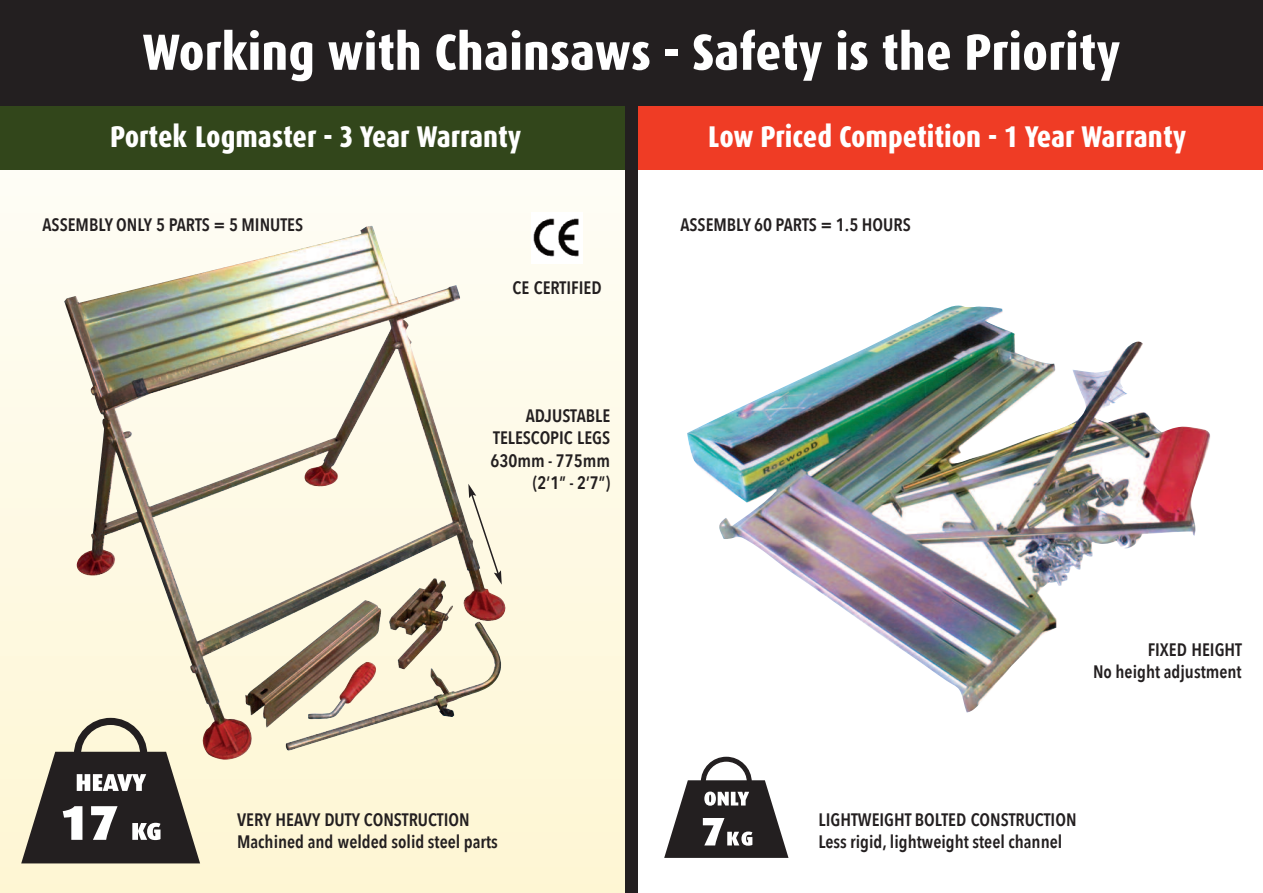
<style>
.page{position:relative;width:1263px;height:893px;background:#fff}
.page>*{position:absolute;margin:0;border:0;box-sizing:border-box;transform-origin:0 0}
.t1{font:800 51px "Dax Condensed";color:#fff;scale:1.06 1}
.t2{font:800 30px "Dax Condensed";color:#fff}
.t3{font:600 18px/22.5px "Avenir Next Condensed";color:#231f20}
</style>
<div class="page">
<svg style="left:0;top:196px;width:625px;height:697px"></svg>
<div style="left:0;top:106px;width:634px;height:64px;background:#32461b"></div>
<div style="left:629px;top:106px;width:634px;height:64px;background:#ef3c25"></div>
<div style="left:625px;top:0;width:13px;height:893px;background:#231f20"></div>
<div style="left:0;top:0;width:1263px;height:106px;background:#231f20"></div>
<img style="left:64px;top:226px;width:441px;height:534px">
<img style="left:687px;top:305px;width:523px;height:407px">
<svg style="left:468px;top:484px;width:34px;height:101px"></svg>
<svg style="left:21px;top:718px;width:179px;height:145px"></svg>
<svg style="left:664px;top:756px;width:124px;height:102px"></svg>
<div style="left:531px;top:213px;width:52px;height:51px;background:#fff"></div>
<img style="left:534px;top:219px;width:45px;height:38px">
<h1 class="t1" style="left:143px;top:30px;width:924px">Working with Chainsaws - Safety is the Priority</h1>
<h2 class="t2" style="left:110px;top:123px;width:413px">Portek Logmaster - 3 Year Warranty</h2>
<h2 class="t2" style="left:708px;top:123px;width:479px">Low Priced Competition - 1 Year Warranty</h2>
<p class="t3" style="left:43px;top:214px;width:262px">ASSEMBLY ONLY 5 PARTS = 5 MINUTES</p>
<p class="t3" style="left:680px;top:214px;width:232px">ASSEMBLY 60 PARTS = 1.5 HOURS</p>
<p class="t3" style="left:512px;top:277px;width:91px">CE CERTIFIED</p>
<p class="t3" style="left:490px;top:405px;width:121px;text-align:right">ADJUSTABLE<br>TELESCOPIC LEGS<br>630mm - 775mm (2’1” - 2’7”)</p>
<p class="t3" style="left:237px;top:809px;width:262px">VERY HEAVY DUTY CONSTRUCTION<br>Machined and welded solid steel parts</p>
<p class="t3" style="left:1093px;top:639px;width:151px;text-align:right">FIXED HEIGHT<br>No height adjustment</p>
<p class="t3" style="left:819px;top:809px;width:259px">LIGHTWEIGHT BOLTED CONSTRUCTION<br>Less rigid, lightweight steel channel</p>
</div>
